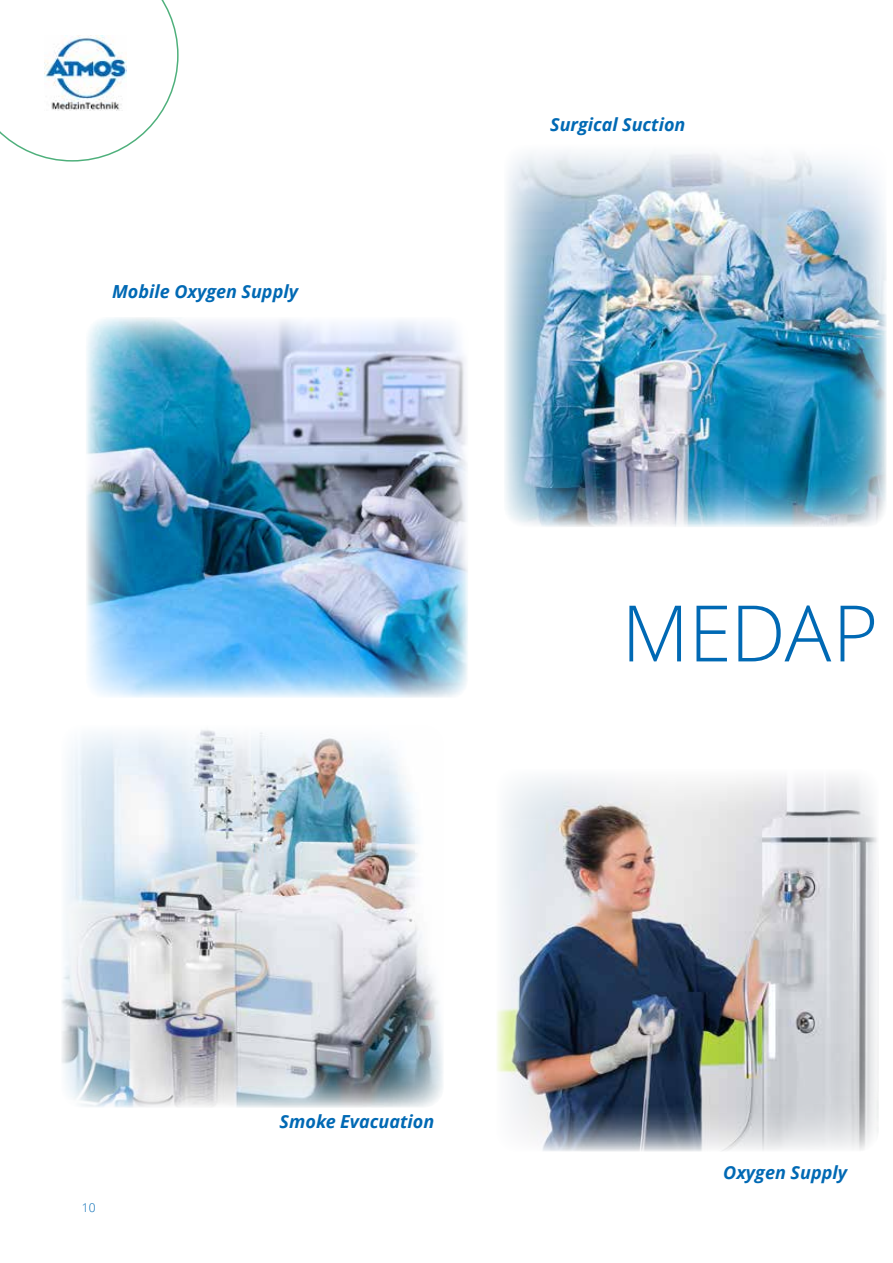
<style>
.page{position:relative;width:893px;height:1263px;background:#fff}
.page>*{position:absolute;margin:0;border:0;box-sizing:border-box;transform-origin:0 0}
.t1{font:300 78px "Open Sans";letter-spacing:-.01em;color:#0069b4}
.t2{font:italic 700 18px "Open Sans";color:#0069b4}
.t3{font:300 12px "Open Sans";color:#0069b4}
</style>
<div class="page">
<img style="left:505px;top:152px;width:382px;height:375px">
<img style="left:497px;top:777px;width:382px;height:374px">
<img style="left:86px;top:317px;width:382px;height:381px">
<img style="left:62px;top:730px;width:381px;height:378px">
<svg style="left:0;top:0;width:179px;height:162px"></svg>
<p class="t2" style="left:112px;top:278px;width:187px">Mobile Oxygen Supply</p>
<p class="t2" style="left:550px;top:111px;width:137px">Surgical Suction</p>
<h1 class="t1" style="left:621px;top:580px;width:258px">MEDAP</h1>
<p class="t3" style="left:82px;top:1199px;width:15px">10</p>
<p class="t2" style="left:280px;top:1109px;width:156px">Smoke Evacuation</p>
<p class="t2" style="left:723px;top:1160px;width:125px">Oxygen Supply</p>
</div>
